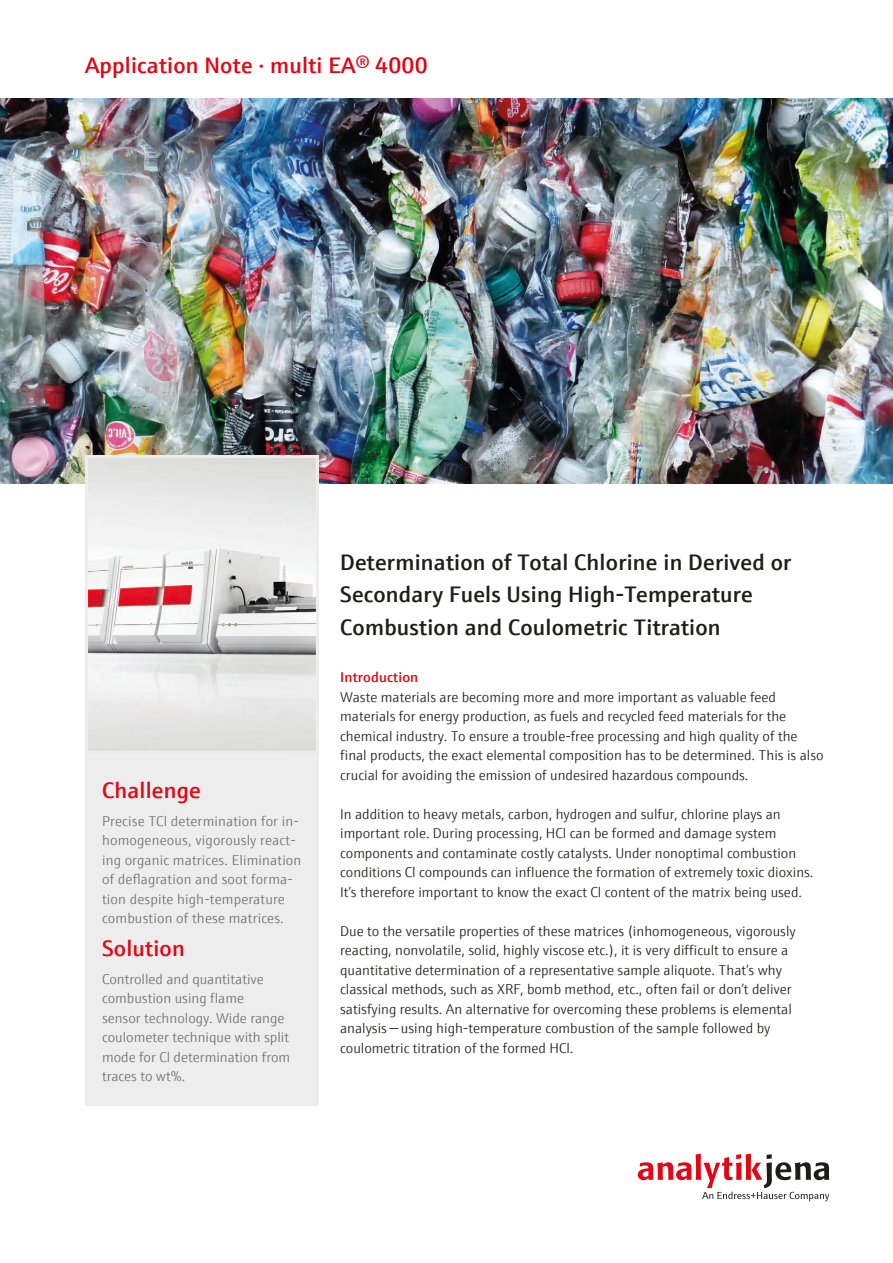
<style>
.page{position:relative;width:893px;height:1263px;background:#fff}
.page>*{position:absolute;margin:0;border:0;box-sizing:border-box;transform-origin:0 0}
.H_1_schwarz{font:600 22.5px/32.4px "E+H Sans";letter-spacing:.01em;color:#1d1d1b}
.H_1_rot{font:600 22.5px "E+H Sans";letter-spacing:.01em;color:#e30614}
.Fließtext{font:300 14.25px/19.5px "E+H Sans";color:#1d1d1b}
.Subline_rot{font:300 14.25px/19.5px "E+H Sans";letter-spacing:.01em;color:#70706f}
.Box_grau{font:300 14.25px/19.5px "E+H Sans";color:#70706f}
.Subline_rot-2{font:600 14.25px "E+H Sans";letter-spacing:.01em;color:#e30614}
</style>
<div class="page">
<svg style="left:638px;top:1154px;width:191px;height:47px"></svg>
<div style="left:85px;top:747px;width:234px;height:359px;background:#ededed"></div>
<img style="left:0;top:99px;width:893px;height:385px">
<img style="left:89px;top:459px;width:226px;height:291px">
<div style="left:85px;top:455px;width:234px;height:299px;border:3px solid #ededed"></div>
<p class="H_1_rot" style="left:85px;top:48px;width:344px">Application Note · multi EA® 4000</p>
<p class="H_1_rot" style="left:102px;top:773px;width:100px">Challenge</p>
<p class="Subline_rot" style="left:102px;top:810px;width:201px">Precise TCl determination for in&shy;homogeneous, vigorously react&shy;ing organic matrices. Elimination of deflagration and soot forma&shy;tion despite high-temperature combustion of these matrices.</p>
<p class="H_1_rot" style="left:102px;top:931px;width:84px">Solution</p>
<p class="Box_grau" style="left:102px;top:968px;width:190px">Controlled and quantitative combustion using flame<br>sensor technology. Wide range coulometer technique with split mode for Cl determination from traces to wt%.</p>
<p class="H_1_schwarz" style="left:340px;top:544px;width:453px">Determination of Total Chlorine in Derived or<br>Secondary Fuels Using High-Temperature<br>Combustion and Coulometric Titration</p>
<p class="Subline_rot-2" style="left:340px;top:666px;width:80px">Introduction</p>
<p class="Fließtext" style="left:340px;top:686px;width:485px">Waste materials are becoming more and more important as valuable feed materials for energy production, as fuels and recycled feed materials for the chemical industry. To ensure a trouble-free processing and high quality of the final products, the exact elemental composition has to be determined. This is also crucial for avoiding the emission of undesired hazardous compounds.</p>
<p class="Fließtext" style="left:340px;top:803px;width:475px">In addition to heavy metals, carbon, hydrogen and sulfur, chlorine plays an important role. During processing, HCl can be formed and damage system components and contaminate costly catalysts. Under nonoptimal combustion conditions Cl compounds can influence the formation of extremely toxic dioxins.<br>It’s therefore important to know the exact Cl content of the matrix being used.</p>
<p class="Fließtext" style="left:340px;top:920px;width:457px">Due to the versatile properties of these matrices (inhomogeneous, vigorously reacting, nonvolatile, solid, highly viscose etc.), it is very difficult to ensure a quantitative determination of a representative sample aliquote. That’s why classical methods, such as XRF, bomb method, etc., often fail or don’t deliver satisfying results. An alternative for overcoming these problems is elemental analysis — using high-temperature combustion of the sample followed by coulometric titration of the formed HCl.</p>
</div>
